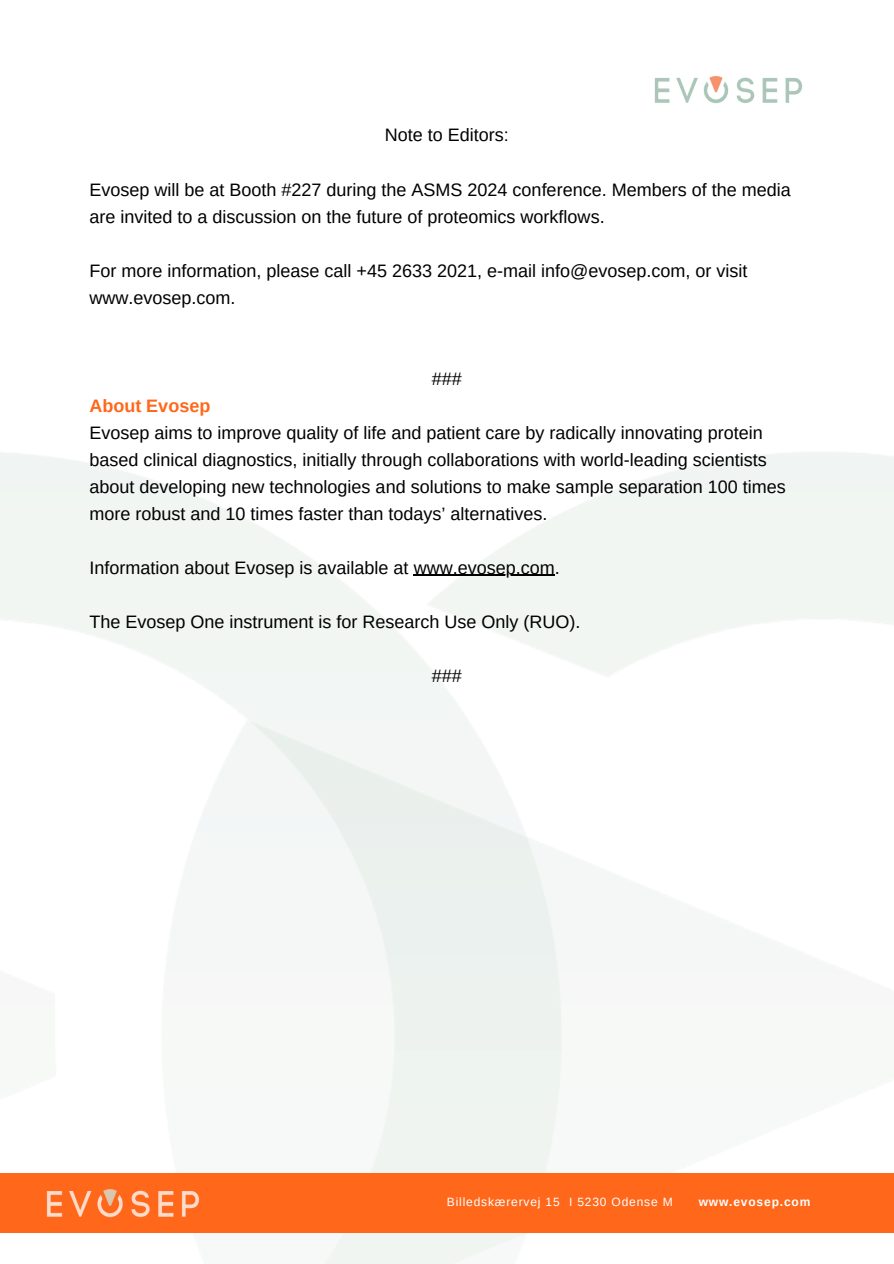
<style>
.page{position:relative;width:894px;height:1264px;background:#fff}
.page>*{position:absolute;margin:0;border:0;box-sizing:border-box;transform-origin:0 0}
.t1{font:18px/27px "Arimo";color:#000}
.t2{font:12px "Arimo";letter-spacing:.07em;color:#fff}
.t3{font:700 12px "Arimo";letter-spacing:.07em;color:#fff}
.s1{font-weight:700;color:#ff671b}
</style>
<div class="page">
<img style="left:0;top:452px;width:893px;height:811px">
<div style="left:0;top:1173px;width:893px;height:58px;background:#ff671b"></div>
<img style="left:46px;top:1189px;width:154px;height:29px">
<img style="left:655px;top:75px;width:147px;height:29px">
<hr style="left:413px;top:575px;width:142px;height:1px;background:#000">
<h1 class="t1" style="left:384px;top:122px;width:125px">Note to Editors:</h1>
<h1 class="t1" style="left:89px;top:176px;width:702px">Evosep will be at Booth #227 during the ASMS 2024 conference. Members of the media are invited to a discussion on the future of proteomics workflows.</h1>
<h1 class="t1" style="left:89px;top:257px;width:659px">For more information, please call +45 2633 2021, e-mail info@evosep.com, or visit www.evosep.com.</h1>
<h1 class="t1" style="left:431px;top:365px;width:32px">###</h1>
<h1 class="t1" style="left:89px;top:392px;width:698px"><span class="s1">About Evosep<br></span>Evosep aims to improve quality of life and patient care by radically innovating protein based clinical diagnostics, initially through collaborations with world-leading scientists about developing new technologies and solutions to make sample separation 100 times more robust and 10 times faster than todays’ alternatives.</h1>
<h1 class="t1" style="left:89px;top:554px;width:472px">Information about Evosep is available at www.evosep.com.</h1>
<h1 class="t1" style="left:89px;top:608px;width:492px">The Evosep One instrument is for Research Use Only (RUO).</h1>
<h1 class="t1" style="left:431px;top:662px;width:32px">###</h1>
<p class="t2" style="left:446px;top:1194px;width:227px">Billedskærervej 15 I 5230 Odense M</p>
<p class="t3" style="left:698px;top:1194px;width:113px">www.evosep.com</p>
</div>
